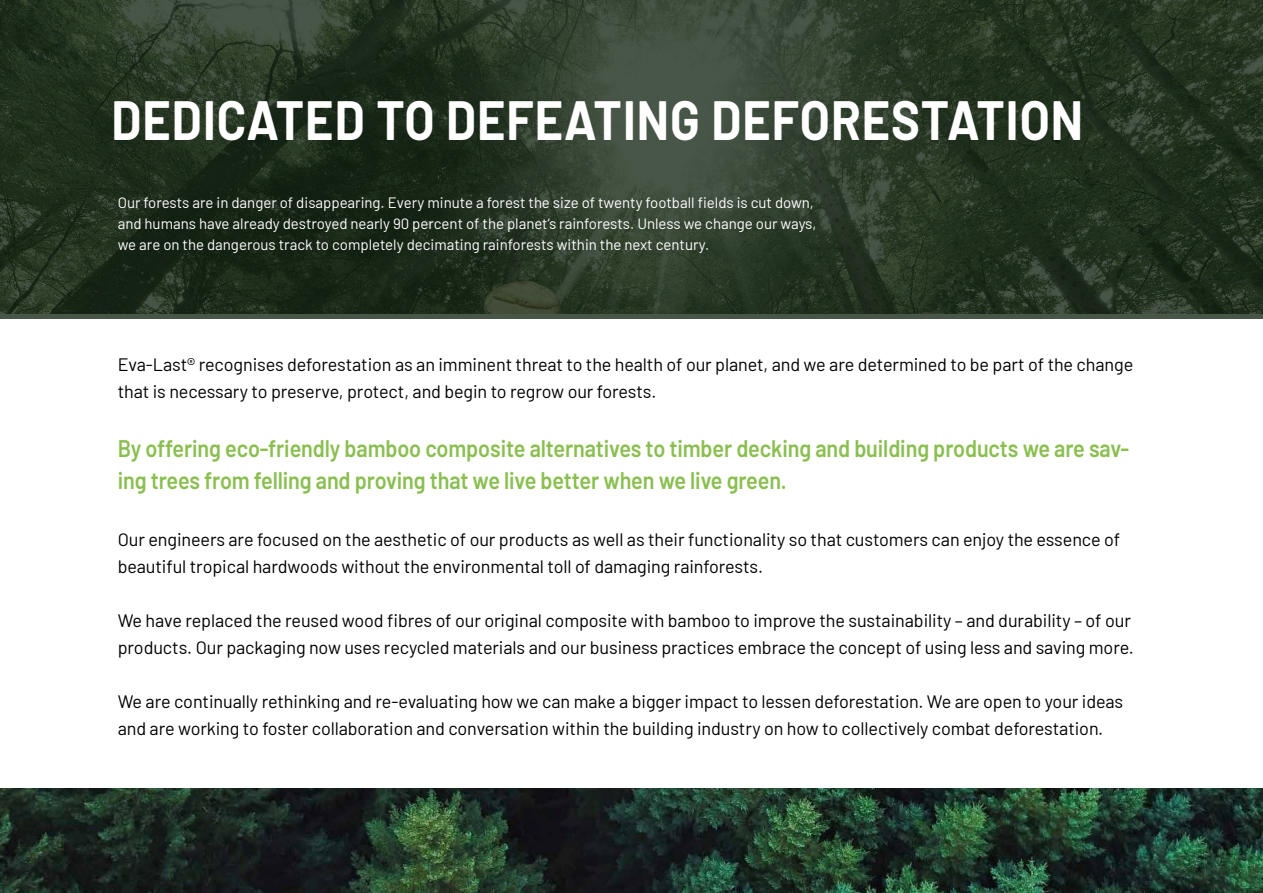
<style>
.page{position:relative;width:1263px;height:893px;background:#fff}
.page>*{position:absolute;margin:0;border:0;box-sizing:border-box;transform-origin:0 0}
.t1{font:700 54px "Barlow";letter-spacing:.02em;color:#fff;scale:.9 1}
.t2{font:600 24px/32.4px "Barlow";letter-spacing:-.005em;color:#8abf50;scale:.9 1}
.t3{font:18px/27px "Barlow";letter-spacing:-.005em;color:#000}
.t4{font:15px/21px "Barlow";color:#fff}
</style>
<div class="page">
<img style="left:0;top:789px;width:1263px;height:104px">
<svg style="left:0;top:0;width:1263px;height:318px;background:#283725"></svg>
<h1 class="t1" style="left:112px;top:80px;width:1081px">DEDICATED TO DEFEATING DEFORESTATION</h1>
<p class="t4" style="left:118px;top:191px;width:700px">Our forests are in danger of disappearing. Every minute a forest the size of twenty football fields is cut down, and humans have already destroyed nearly 90 percent of the planet’s rainforests. Unless we change our ways, we are on the dangerous track to completely decimating rainforests within the next century.</p>
<p class="t3" style="left:118px;top:350px;width:1017px">Eva-Last® recognises deforestation as an imminent threat to the health of our planet, and we are determined to be part of the change that is necessary to preserve, protect, and begin to regrow our forests.</p>
<h2 class="t2" style="left:118px;top:430px;width:1125px">By offering eco-friendly bamboo composite alternatives to timber decking and building products we are sav&shy;ing trees from felling and proving that we live better when we live green.</h2>
<p class="t3" style="left:118px;top:525px;width:1004px">Our engineers are focused on the aesthetic of our products as well as their functionality so that customers can enjoy the essence of beautiful tropical hardwoods without the environmental toll of damaging rainforests.</p>
<p class="t3" style="left:118px;top:606px;width:1017px">We have replaced the reused wood fibres of our original composite with bamboo to improve the sustainability – and durability – of our products. Our packaging now uses recycled materials and our business practices embrace the concept of using less and saving more.</p>
<p class="t3" style="left:118px;top:687px;width:1007px">We are continually rethinking and re-evaluating how we can make a bigger impact to lessen deforestation. We are open to your ideas and are working to foster collaboration and conversation within the building industry on how to collectively combat deforestation.</p>
</div>
